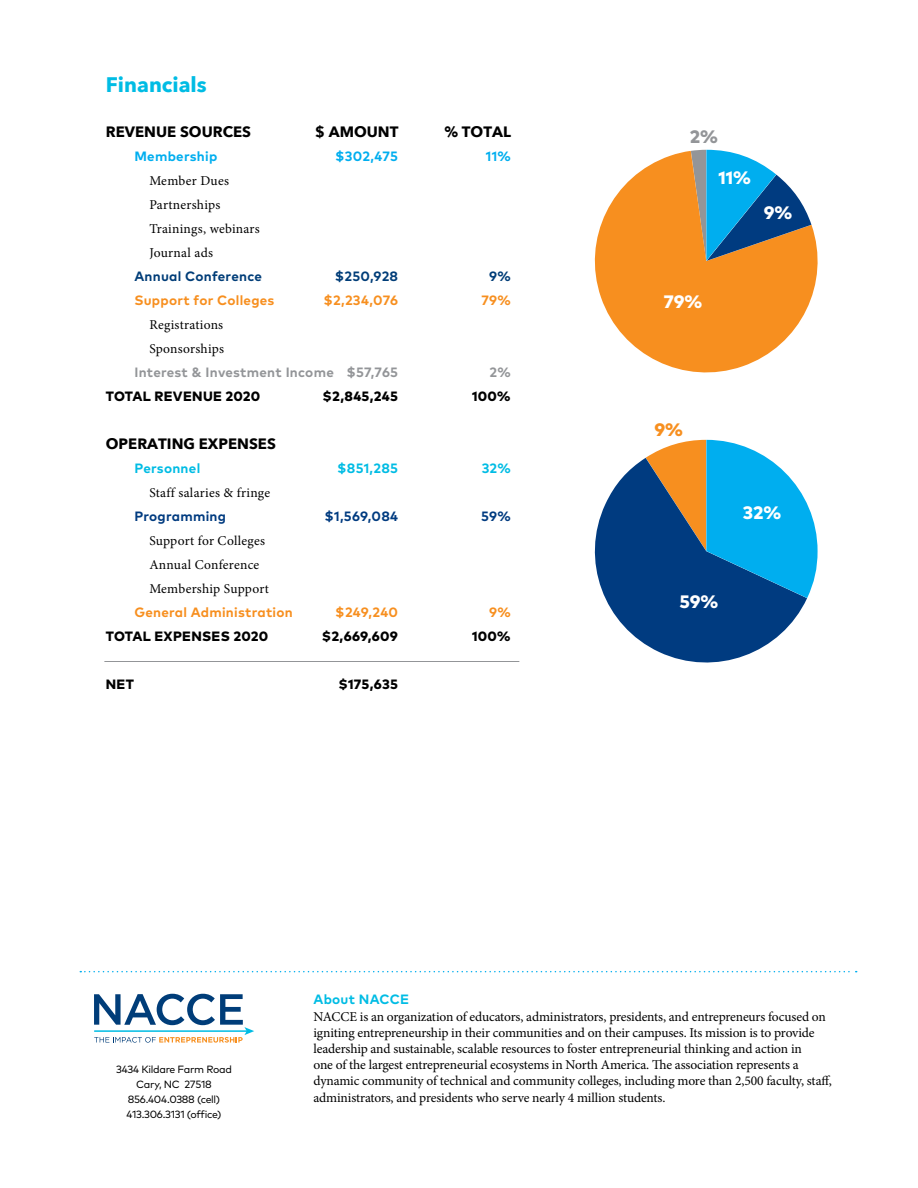
<style>
.page{position:relative;width:918px;height:1188px;background:#fff}
.page>*{position:absolute;margin:0;border:0;box-sizing:border-box;transform-origin:0 0}
.t1{font:700 21px "Avenir Next";color:#00bce4}
.t2{font:800 18px "Mark Pro";color:#fff}
.t3{font:800 18px "Mark Pro";color:#f78f1f}
.t4{font:800 18px "Mark Pro";color:#939598}
.t5{font:700 15px "Avenir Next";color:#000}
.t6{font:13.5px/16.2px "Minion Pro";letter-spacing:-.01em;color:#000}
.t7{font:13.5px/24px "Minion Pro";letter-spacing:.015em;color:#000}
.t8{font:800 13.5px "Mark Pro";letter-spacing:.02em;color:#000}
.t9{font:13.5px/24px "Minion Pro";letter-spacing:.02em;color:#000}
.t10{font:700 13.5px "Mark Pro";letter-spacing:.02em;color:#f78f1f}
.t11{font:700 13.5px "Mark Pro";letter-spacing:.015em;color:#939598}
.t12{font:700 13.5px "Mark Pro";letter-spacing:.02em;color:#00bce4}
.t13{font:700 13.5px "Mark Pro";letter-spacing:.02em;color:#003d78}
.t14{font:700 13.5px "Mark Pro";letter-spacing:.02em;color:#003b80}
.t15{font:700 13.5px "Mark Pro";letter-spacing:.02em;color:#00aeef}
.t16{font:10.5px/15px "Mark Pro";letter-spacing:-.03em;color:#000;text-align:center}
</style>
<div class="page">
<svg style="left:80px;top:971px;width:777px;height:1px"></svg>
<svg style="left:94px;top:994px;width:160px;height:49px"></svg>
<svg style="left:594px;top:458px;width:213px;height:205px;fill:#003b80"></svg>
<svg style="left:646px;top:440px;width:172px;height:158px;background:#3e91b5"></svg>
<svg style="left:594px;top:151px;width:224px;height:222px;fill:#f78f1f"></svg>
<svg style="left:691px;top:150px;width:120px;height:111px;background:#6495a5"></svg>
<hr style="left:104px;top:661px;width:415px;height:1px;background:#939598">
<h1 class="t1" style="left:106px;top:66px;width:102px">Financials</h1>
<p class="t5" style="left:106px;top:119px;width:147px">REVENUE SOURCES</p>
<p class="t5" style="left:315px;top:119px;width:85px">$ AMOUNT</p>
<p class="t5" style="left:444px;top:119px;width:68px">% TOTAL</p>
<p class="t15" style="left:134px;top:146px;width:84px">Membership</p>
<p class="t15" style="left:335px;top:146px;width:64px">$302,475</p>
<p class="t15" style="left:486px;top:146px;width:26px">11%</p>
<p class="t9" style="left:149px;top:169px;width:112px">Member Dues<br>Partnerships<br>Trainings, webinars<br>Journal ads</p>
<p class="t13" style="left:134px;top:266px;width:129px">Annual Conference</p>
<p class="t13" style="left:335px;top:266px;width:65px">$250,928</p>
<p class="t13" style="left:489px;top:266px;width:23px">9%</p>
<p class="t10" style="left:134px;top:290px;width:142px">Support for Colleges</p>
<p class="t10" style="left:323px;top:290px;width:76px">$2,234,076</p>
<p class="t10" style="left:482px;top:290px;width:31px">79%</p>
<p class="t7" style="left:149px;top:313px;width:76px">Registrations<br>Sponsorships</p>
<p class="t11" style="left:134px;top:362px;width:265px">Interest &amp; Investment Income $57,765</p>
<p class="t11" style="left:490px;top:362px;width:23px">2%</p>
<p class="t8" style="left:106px;top:386px;width:156px">TOTAL REVENUE 2020</p>
<p class="t8" style="left:323px;top:386px;width:77px">$2,845,245</p>
<p class="t8" style="left:472px;top:386px;width:40px">100%</p>
<p class="t5" style="left:106px;top:431px;width:172px">OPERATING EXPENSES</p>
<p class="t12" style="left:134px;top:458px;width:67px">Personnel</p>
<p class="t12" style="left:337px;top:458px;width:62px">$851,285</p>
<p class="t12" style="left:482px;top:458px;width:31px">32%</p>
<p class="t9" style="left:149px;top:481px;width:122px">Staff salaries &amp; fringe</p>
<p class="t14" style="left:134px;top:506px;width:93px">Programming</p>
<p class="t14" style="left:324px;top:506px;width:75px">$1,569,084</p>
<p class="t14" style="left:481px;top:506px;width:31px">59%</p>
<p class="t7" style="left:149px;top:529px;width:121px">Support for Colleges<br>Annual Conference<br>Membership Support</p>
<p class="t10" style="left:134px;top:602px;width:160px">General Administration</p>
<p class="t10" style="left:335px;top:602px;width:64px">$249,240</p>
<p class="t10" style="left:489px;top:602px;width:23px">9%</p>
<p class="t8" style="left:106px;top:626px;width:164px">TOTAL EXPENSES 2020</p>
<p class="t8" style="left:322px;top:626px;width:78px">$2,669,609</p>
<p class="t8" style="left:472px;top:626px;width:40px">100%</p>
<p class="t8" style="left:106px;top:674px;width:30px">NET</p>
<p class="t8" style="left:338px;top:674px;width:61px">$175,635</p>
<h2 class="t4" style="left:690px;top:123px;width:30px">2%</h2>
<h2 class="t2" style="left:719px;top:164px;width:34px">11%</h2>
<h2 class="t2" style="left:764px;top:198px;width:30px">9%</h2>
<h2 class="t2" style="left:664px;top:288px;width:40px">79%</h2>
<h2 class="t3" style="left:655px;top:416px;width:30px">9%</h2>
<h2 class="t2" style="left:743px;top:499px;width:40px">32%</h2>
<h2 class="t2" style="left:679px;top:588px;width:40px">59%</h2>
<p class="t16" style="left:116px;top:1061px;width:117px">3434 Kildare Farm Road<br>Cary, NC 27518<br>856.404.0388 (cell)<br>413.306.3131 (office)</p>
<p class="t12" style="left:313px;top:989px;width:97px">About NACCE</p>
<p class="t6" style="left:313px;top:1008px;width:520px">NACCE is an organization of educators, administrators, presidents, and entrepreneurs focused on igniting entrepreneurship in their communities and on their campuses. Its mission is to provide leadership and sustainable, scalable resources to foster entrepreneurial thinking and action in<br>one of the largest entrepreneurial ecosystems in North America. The association represents a dynamic community of technical and community colleges, including more than 2,500 faculty, staff, administrators, and presidents who serve nearly 4 million students.</p>
</div>
